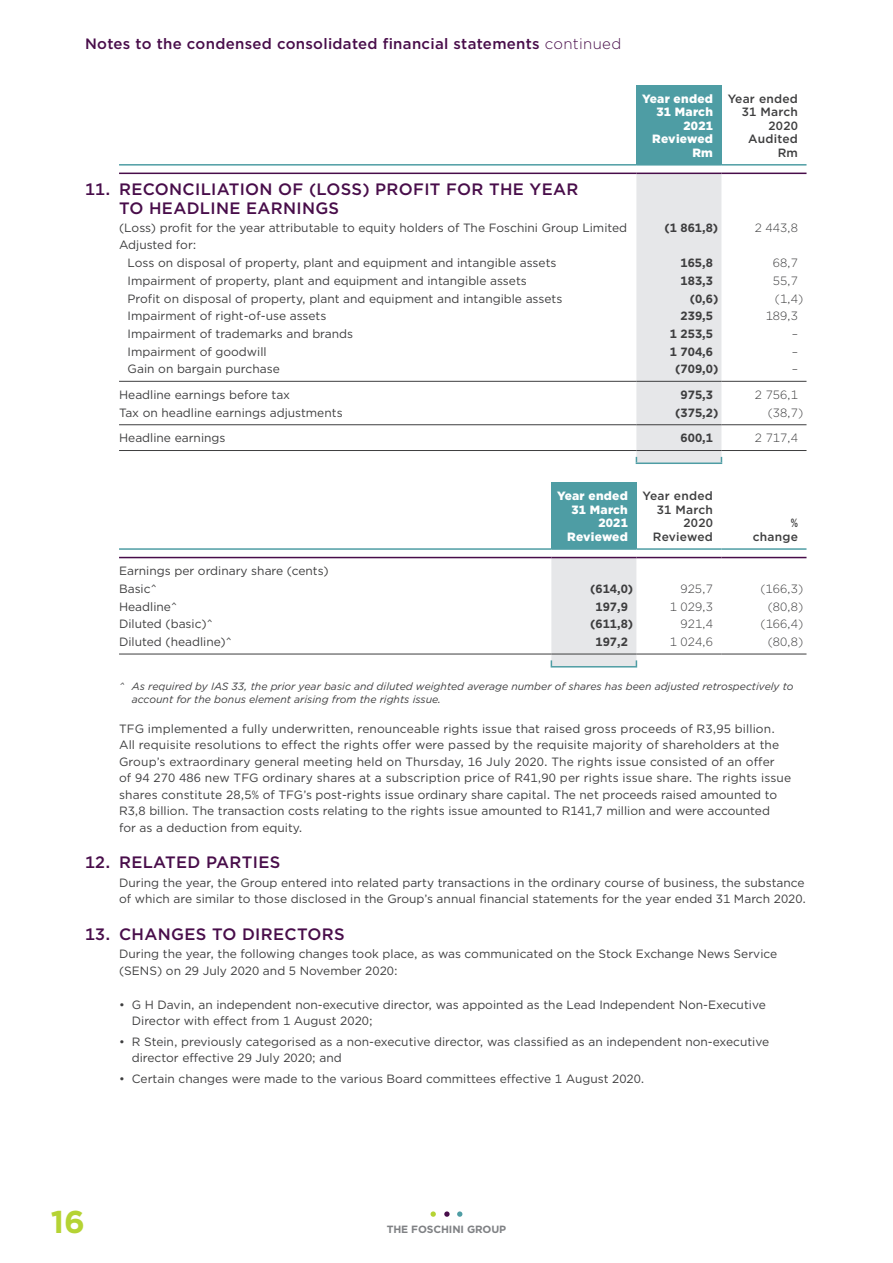
<style>
.page{position:relative;width:893px;height:1263px;background:#fff}
.page>*{position:absolute;margin:0;border:0;box-sizing:border-box;transform-origin:0 0}
.t1{font:700 31.5px "Gotham";color:#b5d334}
.t2{font:500 16.5px/19.5px "Gotham";letter-spacing:.02em;color:#480d4a}
.t3{font:500 15px "Gotham";letter-spacing:.02em;color:#480d4a}
.t4{font:12px/16.5px "Gotham";color:#3e3e3f}
.t5{font:300 12px "Gotham";color:#3e3e3f}
.t6{font:700 12px "Gotham";color:#3e3e3f}
.t7{font:500 12px/13.5px "Gotham";letter-spacing:.02em;color:#3e3e3f;text-align:right}
.t8{font:900 12px/13.5px "Gotham";letter-spacing:.02em;color:#fff;text-align:right}
.t9{font:italic 10.5px/13.5px "Gotham";color:#3e3e3f}
.t10{font:700 10.5px "Gotham";letter-spacing:-.01em;color:#808285}
.s1{font-weight:300}
</style>
<div class="page">
<svg style="left:457px;top:1211px;width:5px;height:6px"></svg>
<svg style="left:444px;top:1211px;width:6px;height:6px"></svg>
<svg style="left:431px;top:1211px;width:5px;height:6px"></svg>
<div style="left:636px;top:85px;width:85px;height:80px;background:#4e9da4"></div>
<hr style="left:119px;top:381px;width:517px;height:1px;background:#3e3e3f">
<hr style="left:721px;top:381px;width:85px;height:1px;background:#3e3e3f">
<hr style="left:119px;top:424px;width:517px;height:1px;background:#3e3e3f">
<hr style="left:721px;top:424px;width:85px;height:1px;background:#3e3e3f">
<hr style="left:119px;top:450px;width:517px;height:1px;background:#3e3e3f">
<hr style="left:721px;top:450px;width:85px;height:1px;background:#3e3e3f">
<div style="left:636px;top:174px;width:86px;height:288px;background:#e6e7e9"></div>
<hr style="left:636px;top:462px;width:86px;height:2px;background:#4e9da4">
<hr style="left:119px;top:164px;width:517px;height:2px;background:#4e9da4">
<hr style="left:636px;top:164px;width:85px;height:2px;background:#4e9da4">
<hr style="left:721px;top:164px;width:85px;height:2px;background:#4e9da4">
<hr style="left:119px;top:173px;width:517px;height:1px;background:#480d4a">
<hr style="left:636px;top:173px;width:85px;height:1px;background:#480d4a">
<hr style="left:721px;top:173px;width:85px;height:1px;background:#480d4a">
<div style="left:551px;top:483px;width:85px;height:66px;background:#4e9da4"></div>
<hr style="left:119px;top:548px;width:432px;height:2px;background:#4e9da4">
<hr style="left:551px;top:548px;width:85px;height:2px;background:#4e9da4">
<hr style="left:636px;top:548px;width:85px;height:2px;background:#4e9da4">
<hr style="left:721px;top:548px;width:85px;height:2px;background:#4e9da4">
<hr style="left:119px;top:557px;width:432px;height:1px;background:#480d4a">
<hr style="left:636px;top:557px;width:85px;height:1px;background:#480d4a">
<hr style="left:721px;top:557px;width:85px;height:1px;background:#480d4a">
<hr style="left:119px;top:654px;width:432px;height:1px;background:#3e3e3f">
<hr style="left:636px;top:654px;width:85px;height:1px;background:#3e3e3f">
<hr style="left:721px;top:654px;width:85px;height:1px;background:#3e3e3f">
<div style="left:551px;top:557px;width:86px;height:109px;background:#e6e7e9"></div>
<hr style="left:551px;top:666px;width:86px;height:1px;background:#4e9da4">
<p class="t3" style="left:85px;top:37px;width:538px">Notes to the condensed consolidated financial statements <span class="s1">continued</span></p>
<p class="t8" style="left:642px;top:92px;width:72px">Year ended<br>31 March<br>2021<br>Reviewed<br>Rm</p>
<p class="t7" style="left:728px;top:92px;width:72px">Year ended<br>31 March<br>2020<br>Audited<br>Rm</p>
<h2 class="t2" style="left:119px;top:180px;width:461px;text-indent:-34px">11. RECONCILIATION OF (LOSS) PROFIT FOR THE YEAR<br>TO HEADLINE EARNINGS</h2>
<p class="t4" style="left:119px;top:220px;width:510px">(Loss) profit for the year attributable to equity holders of The Foschini Group Limited</p>
<p class="t6" style="left:664px;top:222px;width:55px">(1 861,8)</p>
<p class="t5" style="left:755px;top:222px;width:45px">2 443,8</p>
<p class="t4" style="left:128px;top:237px;width:430px;line-height:17.7px;text-indent:-9px">Adjusted for:<br>Loss on disposal of property, plant and equipment and intangible assets</p>
<p class="t6" style="left:681px;top:258px;width:34px">165,8</p>
<p class="t5" style="left:773px;top:258px;width:27px">68,7</p>
<p class="t4" style="left:128px;top:273px;width:401px">Impairment of property, plant and equipment and intangible assets</p>
<p class="t6" style="left:681px;top:275px;width:34px">183,3</p>
<p class="t5" style="left:773px;top:275px;width:27px">55,7</p>
<p class="t4" style="left:128px;top:291px;width:436px">Profit on disposal of property, plant and equipment and intangible assets</p>
<p class="t6" style="left:690px;top:293px;width:30px">(0,6)</p>
<p class="t5" style="left:775px;top:293px;width:30px">(1,4)</p>
<p class="t4" style="left:128px;top:308px;width:200px">Impairment of right-of-use assets</p>
<p class="t6" style="left:681px;top:311px;width:34px">239,5</p>
<p class="t5" style="left:766px;top:311px;width:34px">189,3</p>
<p class="t4" style="left:128px;top:326px;width:227px">Impairment of trademarks and brands</p>
<p class="t6" style="left:670px;top:328px;width:45px">1 253,5</p>
<p class="t5" style="left:792px;top:328px;width:8px">–</p>
<p class="t4" style="left:128px;top:344px;width:141px">Impairment of goodwill</p>
<p class="t6" style="left:670px;top:346px;width:45px">1 704,6</p>
<p class="t5" style="left:792px;top:346px;width:8px">–</p>
<p class="t4" style="left:128px;top:361px;width:154px">Gain on bargain purchase</p>
<p class="t6" style="left:675px;top:364px;width:45px">(709,0)</p>
<p class="t5" style="left:792px;top:364px;width:8px">–</p>
<p class="t4" style="left:119px;top:387px;width:173px">Headline earnings before tax</p>
<p class="t6" style="left:681px;top:389px;width:34px">975,3</p>
<p class="t5" style="left:755px;top:389px;width:45px">2 756,1</p>
<p class="t4" style="left:119px;top:405px;width:225px">Tax on headline earnings adjustments</p>
<p class="t6" style="left:675px;top:407px;width:45px">(375,2)</p>
<p class="t5" style="left:768px;top:407px;width:37px">(38,7)</p>
<p class="t4" style="left:119px;top:430px;width:108px">Headline earnings</p>
<p class="t6" style="left:681px;top:433px;width:34px">600,1</p>
<p class="t5" style="left:755px;top:433px;width:45px">2 717,4</p>
<p class="t4" style="left:119px;top:563px;width:211px;line-height:17.7px">Earnings per ordinary share (cents)<br>Basic^</p>
<p class="t8" style="left:557px;top:490px;width:72px">Year ended<br>31 March<br>2021<br>Reviewed</p>
<p class="t7" style="left:643px;top:490px;width:72px">Year ended<br>31 March<br>2020<br>Reviewed</p>
<p class="t7" style="left:753px;top:517px;width:47px">% change</p>
<p class="t6" style="left:590px;top:583px;width:45px">(614,0)</p>
<p class="t5" style="left:681px;top:583px;width:34px">925,7</p>
<p class="t5" style="left:760px;top:583px;width:44px">(166,3)</p>
<p class="t4" style="left:119px;top:599px;width:59px">Headline^</p>
<p class="t6" style="left:595px;top:601px;width:34px">197,9</p>
<p class="t5" style="left:670px;top:601px;width:45px">1 029,3</p>
<p class="t5" style="left:768px;top:601px;width:37px">(80,8)</p>
<p class="t4" style="left:119px;top:616px;width:95px">Diluted (basic)^</p>
<p class="t6" style="left:590px;top:619px;width:45px">(611,8)</p>
<p class="t5" style="left:681px;top:619px;width:34px">921,4</p>
<p class="t5" style="left:760px;top:619px;width:44px">(166,4)</p>
<p class="t4" style="left:119px;top:634px;width:114px">Diluted (headline)^</p>
<p class="t6" style="left:596px;top:636px;width:34px">197,2</p>
<p class="t5" style="left:670px;top:636px;width:45px">1 024,6</p>
<p class="t5" style="left:768px;top:636px;width:37px">(80,8)</p>
<p class="t9" style="left:132px;top:680px;width:663px;text-indent:-13px">^ As required by IAS 33, the prior year basic and diluted weighted average number of shares has been adjusted retrospectively to account for the bonus element arising from the rights issue.</p>
<p class="t4" style="left:119px;top:721px;width:673px">TFG implemented a fully underwritten, renounceable rights issue that raised gross proceeds of R3,95 billion.<br>All requisite resolutions to effect the rights offer were passed by the requisite majority of shareholders at the Group’s extraordinary general meeting held on Thursday, 16 July 2020. The rights issue consisted of an offer<br>of 94 270 486 new TFG ordinary shares at a subscription price of R41,90 per rights issue share. The rights issue shares constitute 28,5% of TFG’s post-rights issue ordinary share capital. The net proceeds raised amounted to R3,8 billion. The transaction costs relating to the rights issue amounted to R141,7 million and were accounted<br>for as a deduction from equity.</p>
<h2 class="t2" style="left:85px;top:853px;width:197px">12. RELATED PARTIES</h2>
<p class="t4" style="left:119px;top:875px;width:689px">During the year, the Group entered into related party transactions in the ordinary course of business, the substance of which are similar to those disclosed in the Group’s annual financial statements for the year ended 31 March 2020.</p>
<h2 class="t2" style="left:85px;top:925px;width:261px">13. CHANGES TO DIRECTORS</h2>
<p class="t4" style="left:119px;top:947px;width:660px">During the year, the following changes took place, as was communicated on the Stock Exchange News Service (SENS) on 29 July 2020 and 5 November 2020:</p>
<p class="t4" style="left:132px;top:997px;width:635px;text-indent:-13px">• G H Davin, an independent non-executive director, was appointed as the Lead Independent Non-Executive<br>Director with effect from 1 August 2020;</p>
<p class="t4" style="left:132px;top:1034px;width:639px;text-indent:-13px">• R Stein, previously categorised as a non-executive director, was classified as an independent non-executive director effective 29 July 2020; and</p>
<p class="t4" style="left:119px;top:1071px;width:527px">• Certain changes were made to the various Board committees effective 1 August 2020.</p>
<h1 class="t1" style="left:51px;top:1208px;width:36px">16</h1>
<p class="t10" style="left:387px;top:1225px;width:121px">THE FOSCHINI GROUP</p>
</div>
